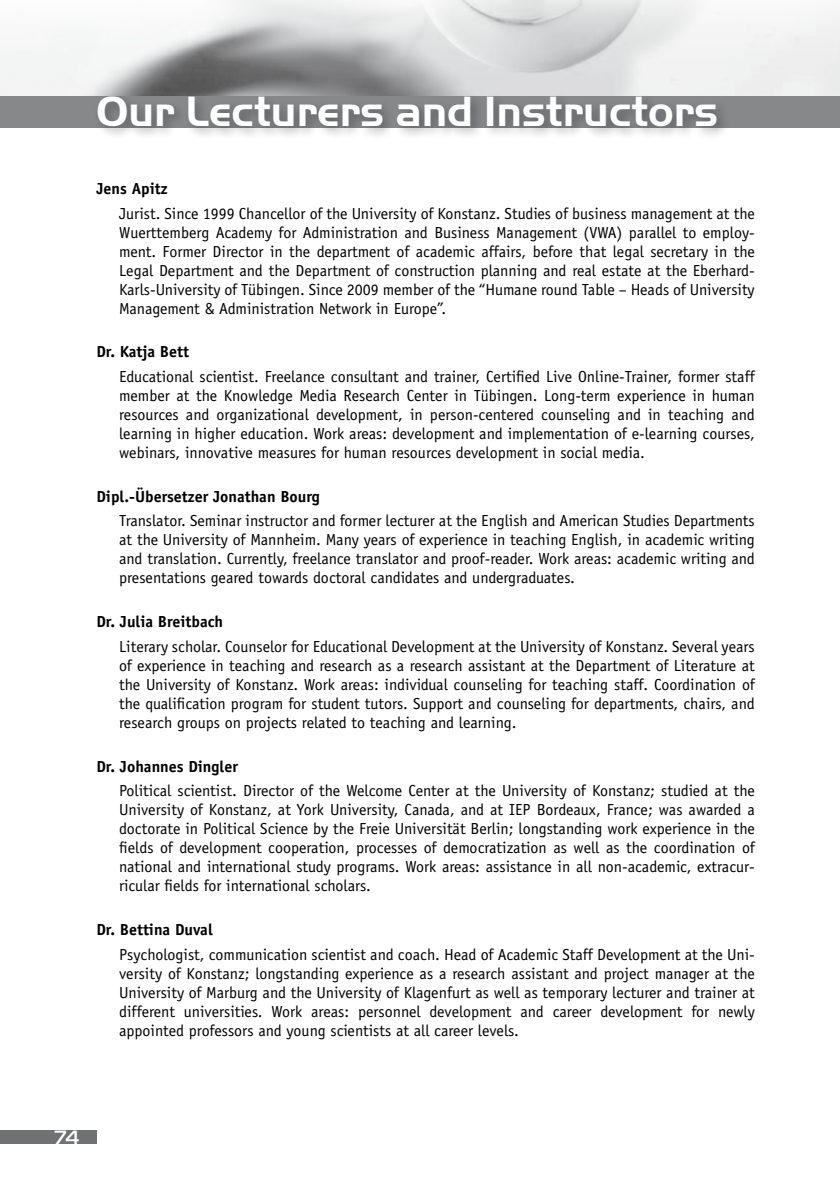
<style>
.page{position:relative;width:840px;height:1191px;background:#fff}
.page>*{position:absolute;margin:0;border:0;box-sizing:border-box;transform-origin:0 0}
.t1{font:700 44px "Handel Gothic EF";color:#fff}
.t2{font:500 20px "Handel Gothic EF";color:#fff}
.t3{font:16px/19px "Officina Sans";color:#000;text-align:justify}
.t4{font:700 16px "Officina Sans";color:#000}
</style>
<div class="page">
<img style="left:0;top:0;width:840px;height:96px">
<div style="left:0;top:1130px;width:96px;height:13px;background:#707172"></div>
<div style="left:0;top:96px;width:839px;height:32px;background:#87888a"></div>
<hr style="left:839px;top:96px;width:1px;height:32px;background:#87888a">
<div style="left:93px;top:92px;width:637px;height:48px;background:#000;opacity:.3"></div>
<h1 class="t1" style="left:96px;top:86px;width:623px">Our Lecturers and Instructors</h1>
<p class="t4" style="left:96px;top:179px;width:73px">Jens Apitz</p>
<p class="t3" style="left:119px;top:204px;width:637px">Jurist. Since 1999 Chancellor of the University of Konstanz. Studies of business management at the Wuerttemberg Academy for Administration and Business Management (VWA) parallel to employ&shy;ment. Former Director in the department of academic affairs, before that legal secretary in the Legal Department and the Department of construction planning and real estate at the Eberhard-Karls-University of Tübingen. Since 2009 member of the “Humane round Table – Heads of University Management &amp; Administration Network in Europe”.</p>
<p class="t4" style="left:96px;top:342px;width:94px">Dr. Katja Bett</p>
<p class="t3" style="left:119px;top:367px;width:637px">Educational scientist. Freelance consultant and trainer, Certified Live Online-Trainer, former staff member at the Knowledge Media Research Center in Tübingen. Long-term experience in human resources and organizational development, in person-centered counseling and in teaching and learning in higher education. Work areas: development and implementation of e-learning courses, webinars, innovative measures for human resources development in social media.</p>
<p class="t4" style="left:96px;top:486px;width:225px">Dipl.-Übersetzer Jonathan Bourg</p>
<p class="t3" style="left:119px;top:511px;width:637px">Translator. Seminar instructor and former lecturer at the English and American Studies Departments at the University of Mannheim. Many years of experience in teaching English, in academic writing and translation. Currently, freelance translator and proof-reader. Work areas: academic writing and presentations geared towards doctoral candidates and undergraduates.</p>
<p class="t4" style="left:96px;top:611px;width:128px">Dr. Julia Breitbach</p>
<p class="t3" style="left:119px;top:637px;width:636px">Literary scholar. Counselor for Educational Development at the University of Konstanz. Several years of experience in teaching and research as a research assistant at the Department of Literature at the University of Konstanz. Work areas: individual counseling for teaching staff. Coordination of the qualification program for student tutors. Support and counseling for departments, chairs, and research groups on projects related to teaching and learning.</p>
<p class="t4" style="left:96px;top:756px;width:143px">Dr. Johannes Dingler</p>
<p class="t3" style="left:119px;top:781px;width:636px">Political scientist. Director of the Welcome Center at the University of Konstanz; studied at the University of Konstanz, at York University, Canada, and at IEP Bordeaux, France; was awarded a doctorate in Political Science by the Freie Universität Berlin; longstanding work experience in the fields of development cooperation, processes of democratization as well as the coordination of national and international study programs. Work areas: assistance in all non-academic, extracur&shy;ricular fields for international scholars.</p>
<p class="t4" style="left:96px;top:919px;width:118px">Dr. Bettina Duval</p>
<p class="t3" style="left:119px;top:944px;width:637px">Psychologist, communication scientist and coach. Head of Academic Staff Development at the Uni&shy;versity of Konstanz; longstanding experience as a research assistant and project manager at the University of Marburg and the University of Klagenfurt as well as temporary lecturer and trainer at different universities. Work areas: personnel development and career development for newly appointed professors and young scientists at all career levels.</p>
<p class="t2" style="left:53px;top:1125px;width:28px">74</p>
</div>
